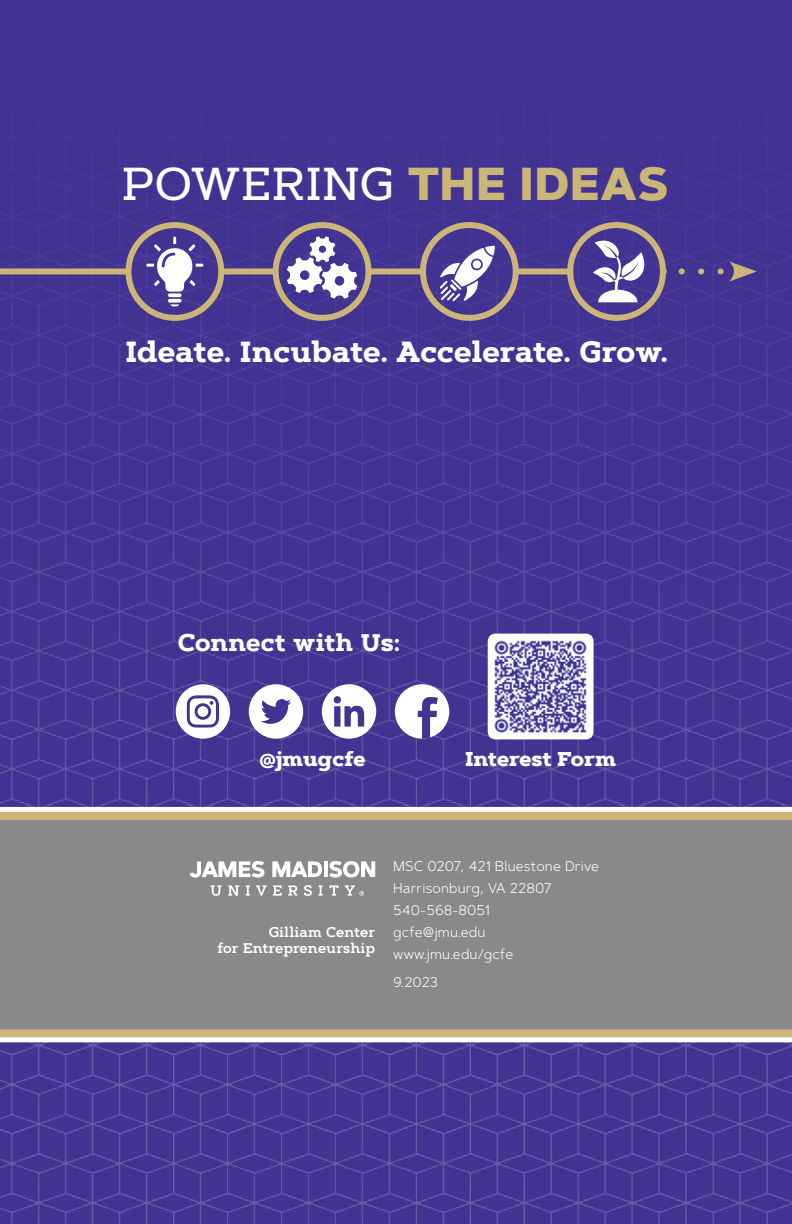
<style>
.page{position:relative;width:792px;height:1224px;background:#fff}
.page>*{position:absolute;margin:0;border:0;box-sizing:border-box;transform-origin:0 0}
.t1{font:500 46.2px "Artegra Slab";letter-spacing:-.005em;color:#fff}
.t2{font:700 29.2px "Artegra Slab";letter-spacing:-.005em;color:#fff}
.t3{font:700 24px "Artegra Slab";color:#fff}
.t4{font:800 20px "Artegra Slab";color:#fff}
.t5{font:300 14px/22px "Artegra Sans";letter-spacing:.01em;color:#fff}
.t6{font:600 14px/16px "Artegra Slab";letter-spacing:.005em;color:#fff;text-align:right}
.s1{font-family:"Artegra Sans";font-weight:800;color:#cbb677}
</style>
<div class="page">
<img style="left:0;top:0;width:792px;height:1224px">
<div style="left:0;top:819px;width:792px;height:210px;background:#89898c"></div>
<div style="left:0;top:268px;width:128px;height:6px;background:#cbb677"></div>
<div style="left:125px;top:222px;width:99px;height:99px;border:6px solid #cbb677;border-radius:50%"></div>
<svg style="left:171px;top:304px;width:8px;height:2px"></svg>
<svg style="left:168px;top:299px;width:13px;height:4px"></svg>
<svg style="left:168px;top:293px;width:13px;height:4px"></svg>
<svg style="left:146px;top:237px;width:57px;height:55px"></svg>
<div style="left:220px;top:268px;width:56px;height:6px;background:#cbb677"></div>
<div style="left:369px;top:268px;width:55px;height:6px;background:#cbb677"></div>
<div style="left:518px;top:268px;width:55px;height:6px;background:#cbb677"></div>
<div style="left:273px;top:222px;width:99px;height:99px;border:6px solid #cbb677;border-radius:50%"></div>
<svg style="left:287px;top:236px;width:70px;height:63px"></svg>
<div style="left:420px;top:222px;width:99px;height:99px;border:6px solid #cbb677;border-radius:50%"></div>
<svg style="left:440px;top:246px;width:55px;height:55px"></svg>
<div style="left:567px;top:222px;width:99px;height:99px;border:6px solid #cbb677;border-radius:50%"></div>
<svg style="left:593px;top:235px;width:59px;height:67px"></svg>
<svg style="left:673px;top:268px;width:48px;height:6px"></svg>
<svg style="left:729px;top:261px;width:28px;height:21px"></svg>
<div style="left:0;top:807px;width:792px;height:10px;background:#fff"></div>
<div style="left:0;top:812px;width:792px;height:8px;background:#cbb677"></div>
<svg style="left:0;top:1037px;width:792px;height:5px"></svg>
<div style="left:0;top:1029px;width:792px;height:8px;background:#cbb677"></div>
<div style="left:488px;top:634px;width:106px;height:105px;background:#fff;border-radius:8px"></div>
<img style="left:490px;top:636px;width:102px;height:101px">
<div style="left:395px;top:684px;width:54px;height:55px;background:#fff;border-radius:50%"></div>
<svg style="left:418px;top:697px;width:20px;height:42px"></svg>
<div style="left:322px;top:684px;width:54px;height:55px;background:#fff;border-radius:50%"></div>
<svg style="left:334px;top:696px;width:30px;height:31px"></svg>
<div style="left:176px;top:684px;width:54px;height:55px;background:#fff;border-radius:50%"></div>
<svg style="left:187px;top:695px;width:32px;height:33px"></svg>
<div style="left:249px;top:684px;width:54px;height:55px;background:#fff;border-radius:50%"></div>
<svg style="left:261px;top:699px;width:30px;height:25px"></svg>
<svg style="left:189px;top:861px;width:75px;height:17px"></svg>
<svg style="left:272px;top:861px;width:50px;height:16px"></svg>
<hr style="left:324px;top:861px;width:4px;height:16px;background:#fff">
<svg style="left:329px;top:861px;width:46px;height:17px"></svg>
<svg style="left:211px;top:885px;width:10px;height:11px"></svg>
<svg style="left:228px;top:885px;width:11px;height:11px"></svg>
<svg style="left:246px;top:885px;width:4px;height:11px"></svg>
<svg style="left:256px;top:885px;width:11px;height:11px"></svg>
<svg style="left:273px;top:885px;width:9px;height:11px"></svg>
<svg style="left:288px;top:885px;width:9px;height:11px"></svg>
<svg style="left:304px;top:885px;width:8px;height:11px"></svg>
<svg style="left:319px;top:885px;width:4px;height:11px"></svg>
<svg style="left:330px;top:885px;width:9px;height:11px"></svg>
<svg style="left:345px;top:885px;width:19px;height:11px"></svg>
<h1 class="t1" style="left:121px;top:152px;width:548px">POWERING <span class="s1">THE IDEAS</span></h1>
<h2 class="t2" style="left:125px;top:331px;width:544px">Ideate. Incubate. Accelerate. Grow.</h2>
<h3 class="t3" style="left:178px;top:625px;width:224px">Connect with Us:</h3>
<h3 class="t4" style="left:260px;top:744px;width:107px">@jmugcfe</h3>
<h3 class="t4" style="left:465px;top:744px;width:153px">Interest Form</h3>
<p class="t6" style="left:217px;top:925px;width:159px">Gilliam Center<br>for Entrepreneurship</p>
<p class="t5" style="left:393px;top:855px;width:207px">MSC 0207, 421 Bluestone Drive<br>Harrisonburg, VA 22807<br>540-568-8051<br>gcfe@jmu.edu www.jmu.edu/gcfe</p>
<p class="t5" style="left:393px;top:971px;width:46px">9.2023</p>
</div>
